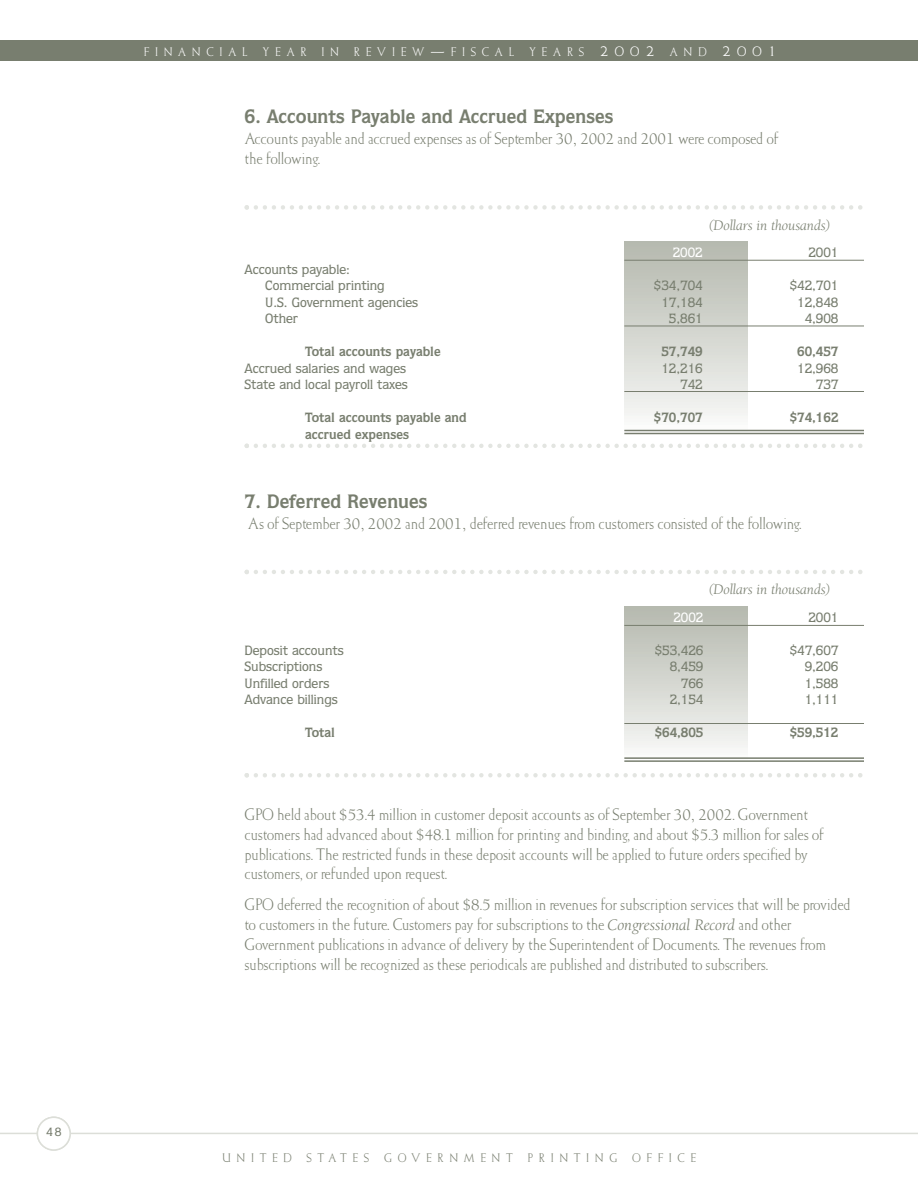
<style>
.page{position:relative;width:918px;height:1188px;background:#fff}
.page>*{position:absolute;margin:0;border:0;box-sizing:border-box;transform-origin:0 0}
.t1{font:700 19.5px "Quorum";color:#787e6f}
.t2{font:16.5px/19.8px "Elspeth";color:#787e6f}
.t3{font:italic 15px "Berkeley Oldstyle IT Cby BT";color:#787e6f}
.t4{font:500 13.5px/16.5px "Quorum";color:#787e6f}
.t5{font:700 13.5px "Quorum";color:#787e6f}
.t6{font:500 13.5px "Quorum";color:#fff}
.t7{font:12.3px "Elspeth";letter-spacing:.465em;color:#fff}
.t8{font:12.3px "Elspeth";letter-spacing:.465em;color:#787e6f}
.t9{font:500 12px "Quorum";color:#787e6f}
.s1{font-size:16.5px}
.s2{font-family:"Berkeley Oldstyle IT Cby BT"}
.s3{font-family:"Berkeley Oldstyle IT Cby BT";font-style:italic}
</style>
<div class="page">
<div style="left:624px;top:606px;width:124px;height:155px;background:linear-gradient(to bottom,#b3b7ac,#fafaf9)"></div>
<div style="left:624px;top:242px;width:124px;height:191px;background:linear-gradient(to bottom,#b4b8ad,#fafaf9)"></div>
<div style="left:0;top:40px;width:918px;height:21px;background:#787e6f"></div>
<hr style="left:0;top:1133px;width:918px;height:1px;background:#dcded8">
<svg style="left:244px;top:205px;width:618px;height:5px"></svg>
<svg style="left:244px;top:444px;width:618px;height:4px"></svg>
<svg style="left:244px;top:570px;width:618px;height:4px"></svg>
<svg style="left:244px;top:773px;width:618px;height:5px"></svg>
<svg style="left:37px;top:1117px;width:34px;height:34px"></svg>
<hr style="left:624px;top:260px;width:240px;height:1px;background:#787e6f">
<hr style="left:624px;top:326px;width:240px;height:1px;background:#787e6f">
<hr style="left:624px;top:430px;width:240px;height:1px;background:#787e6f">
<hr style="left:624px;top:433px;width:240px;height:1px;background:#787e6f">
<hr style="left:624px;top:391px;width:240px;height:1px;background:#787e6f">
<hr style="left:624px;top:625px;width:240px;height:1px;background:#787e6f">
<hr style="left:624px;top:723px;width:240px;height:1px;background:#787e6f">
<hr style="left:624px;top:757px;width:240px;height:2px;background:#787e6f">
<hr style="left:624px;top:760px;width:240px;height:2px;background:#787e6f">
<p class="t9" style="left:46px;top:1128px;width:17px">48</p>
<p class="t7" style="left:144px;top:47px;width:635px">FINANCIAL YEAR IN REVIEW<span class="s1">—</span>FISCAL YEARS <span class="s1">2002</span> AND <span class="s1">2001</span></p>
<p class="t1" style="left:244px;top:109px;width:370px">6. Accounts Payable and Accrued Expenses</p>
<p class="t2" style="left:244px;top:130px;width:535px">Accounts payable and accrued expenses as of September <span class="s2">30, 2002</span> and <span class="s2">2001</span> were composed of the following.</p>
<p class="t3" style="left:709px;top:219px;width:123px">(Dollars in thousands)</p>
<p class="t4" style="left:265px;top:262px;width:121px;text-indent:-21px">Accounts payable:<br>Commercial printing</p>
<p class="t6" style="left:673px;top:248px;width:32px">2002</p>
<p class="t4" style="left:808px;top:246px;width:32px">2001</p>
<p class="t4" style="left:654px;top:279px;width:50px">$34,704</p>
<p class="t4" style="left:790px;top:279px;width:50px">$42,701</p>
<p class="t4" style="left:265px;top:295px;width:154px">U.S. Government agencies</p>
<p class="t4" style="left:661px;top:295px;width:43px">17,184</p>
<p class="t4" style="left:797px;top:295px;width:43px">12,848</p>
<p class="t4" style="left:265px;top:312px;width:35px">Other</p>
<p class="t4" style="left:669px;top:312px;width:35px">5,861</p>
<p class="t4" style="left:805px;top:312px;width:35px">4,908</p>
<p class="t5" style="left:305px;top:347px;width:137px">Total accounts payable</p>
<p class="t5" style="left:661px;top:347px;width:43px">57,749</p>
<p class="t5" style="left:797px;top:347px;width:43px">60,457</p>
<p class="t4" style="left:244px;top:361px;width:163px">Accrued salaries and wages</p>
<p class="t4" style="left:661px;top:361px;width:43px">12,216</p>
<p class="t4" style="left:797px;top:361px;width:43px">12,968</p>
<p class="t4" style="left:244px;top:378px;width:165px">State and local payroll taxes</p>
<p class="t4" style="left:680px;top:378px;width:24px">742</p>
<p class="t4" style="left:816px;top:378px;width:24px">737</p>
<p class="t5" style="left:305px;top:413px;width:163px">Total accounts payable and</p>
<p class="t5" style="left:654px;top:413px;width:50px">$70,707</p>
<p class="t5" style="left:790px;top:413px;width:50px">$74,162</p>
<p class="t5" style="left:305px;top:429px;width:105px">accrued expenses</p>
<p class="t1" style="left:244px;top:494px;width:184px">7. Deferred Revenues</p>
<p class="t2" style="left:248px;top:514px;width:555px">As of September <span class="s2">30, 2002</span> and <span class="s2">2001,</span> deferred revenues from customers consisted of the following.</p>
<p class="t3" style="left:709px;top:584px;width:123px">(Dollars in thousands)</p>
<p class="t6" style="left:673px;top:612px;width:32px">2002</p>
<p class="t4" style="left:808px;top:610px;width:32px">2001</p>
<p class="t4" style="left:244px;top:643px;width:101px">Deposit accounts</p>
<p class="t4" style="left:655px;top:643px;width:50px">$53,426</p>
<p class="t4" style="left:790px;top:643px;width:50px">$47,607</p>
<p class="t4" style="left:244px;top:660px;width:79px">Subscriptions</p>
<p class="t4" style="left:670px;top:660px;width:35px">8,459</p>
<p class="t4" style="left:805px;top:660px;width:35px">9,206</p>
<p class="t4" style="left:244px;top:676px;width:87px">Unfilled orders</p>
<p class="t4" style="left:681px;top:676px;width:24px">766</p>
<p class="t4" style="left:805px;top:676px;width:35px">1,588</p>
<p class="t4" style="left:244px;top:693px;width:95px">Advance billings</p>
<p class="t4" style="left:670px;top:693px;width:35px">2,154</p>
<p class="t4" style="left:805px;top:693px;width:35px">1,111</p>
<p class="t5" style="left:305px;top:728px;width:31px">Total</p>
<p class="t5" style="left:655px;top:728px;width:50px">$64,805</p>
<p class="t5" style="left:790px;top:728px;width:50px">$59,512</p>
<p class="t2" style="left:244px;top:805px;width:581px">GPO held about <span class="s2">$53</span>.<span class="s2">4</span> million in customer deposit accounts as of September <span class="s2">30, 2002</span>. Government customers had advanced about <span class="s2">$48</span>.<span class="s2">1</span> million for printing and binding, and about <span class="s2">$5</span>.<span class="s2">3</span> million for sales of publications. The restricted funds in these deposit accounts will be applied to future orders specified by customers, or refunded upon request.</p>
<p class="t2" style="left:244px;top:895px;width:607px">GPO deferred the recognition of about <span class="s2">$8</span>.<span class="s2">5</span> million in revenues for subscription services that will be provided to customers in the future. Customers pay for subscriptions to the <span class="s3">Congressional Record</span> and other Government publications in advance of delivery by the Superintendent of Documents. The revenues from subscriptions will be recognized as these periodicals are published and distributed to subscribers.</p>
<p class="t8" style="left:222px;top:1153px;width:475px">UNITED STATES GOVERNMENT PRINTING OFFICE</p>
</div>
